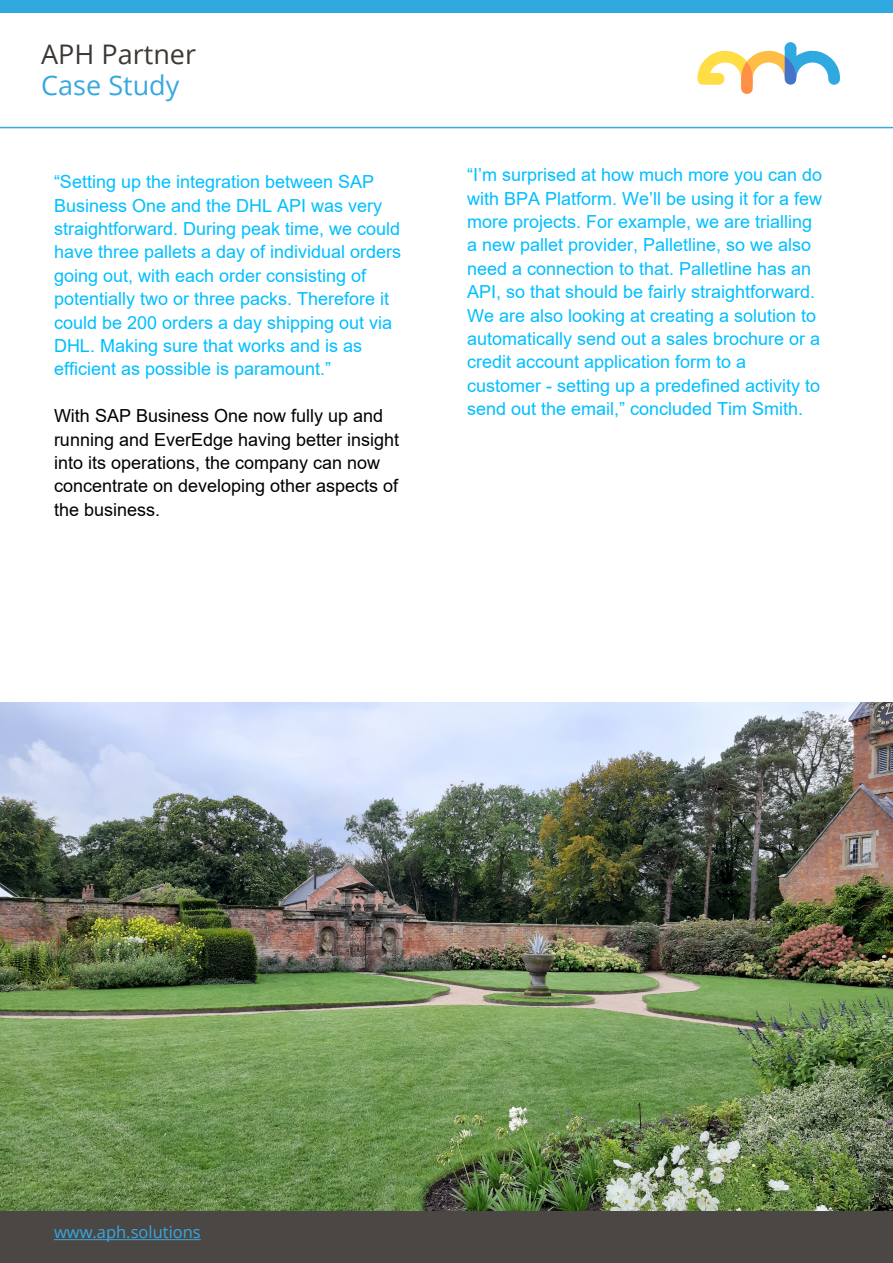
<style>
.page{position:relative;width:893px;height:1263px;background:#fff}
.page>*{position:absolute;margin:0;border:0;box-sizing:border-box;transform-origin:0 0}
.t1{font:27px "Open Sans";color:#3c3835}
.t2{font:27px "Open Sans";color:#38a8e0}
.t3{font:18px/23.4px "Arial";color:#00bfff}
.t4{font:18px/23.4px "Arial";color:#000}
.t5{font:16.5px "Open Sans";color:#38a8e0}
</style>
<div class="page">
<svg style="left:0;top:42px;width:893px;height:86px"></svg>
<div style="left:1px;top:1209px;width:892px;height:54px;background:#4b4745"></div>
<hr style="left:54px;top:1239px;width:147px;height:1px;background:#38a8e0">
<div style="left:0;top:0;width:893px;height:13px;background:#30a8e0"></div>
<svg style="left:697px;top:44px;width:144px;height:50px"></svg>
<div style="left:785px;top:42px;width:11px;height:12px;background:#30a8e0;border-radius:50%"></div>
<img style="left:0;top:703px;width:893px;height:508px">
<h1 class="t1" style="left:41px;top:35px;width:156px">APH Partner</h1>
<h1 class="t2" style="left:41px;top:67px;width:140px">Case Study</h1>
<p class="t3" style="left:54px;top:170px;width:349px">“Setting up the integration between SAP Business One and the DHL API was very straightforward. During peak time, we could have three pallets a day of individual orders going out, with each order consisting of potentially two or three packs. Therefore it could be 200 orders a day shipping out via DHL. Making sure that works and is as efficient as possible is paramount.”</p>
<p class="t4" style="left:54px;top:404px;width:347px">With SAP Business One now fully up and running and EverEdge having better insight into its operations, the company can now concentrate on developing other aspects of the business.</p>
<p class="t3" style="left:467px;top:163px;width:357px">“I’m surprised at how much more you can do with BPA Platform. We’ll be using it for a few more projects. For example, we are trialling a new pallet provider, Palletline, so we also need a connection to that. Palletline has an API, so that should be fairly straightforward.<br>We are also looking at creating a solution to automatically send out a sales brochure or a credit account application form to a customer - setting up a predefined activity to send out the email,” concluded Tim Smith.</p>
<p class="t5" style="left:54px;top:1221px;width:148px">www.aph.solutions</p>
</div>
